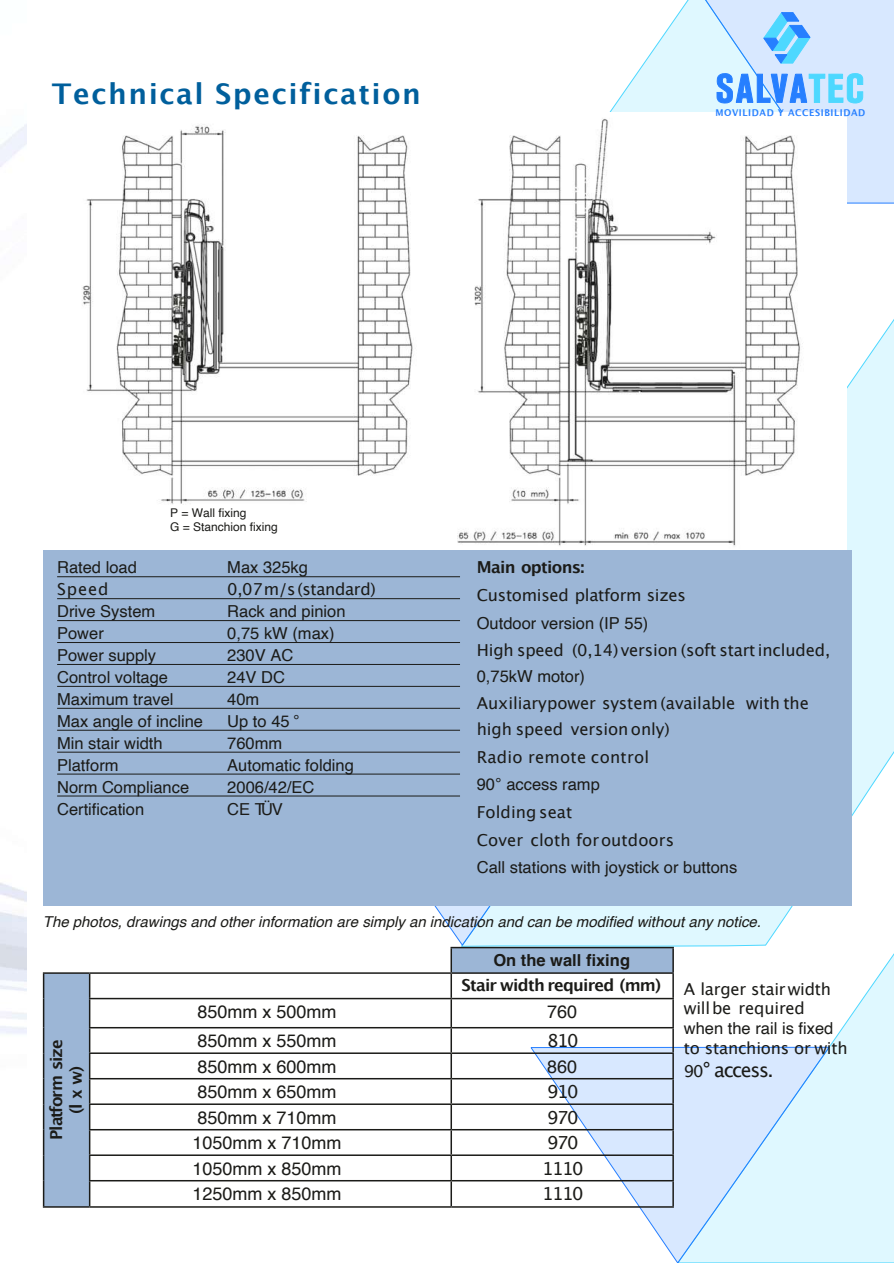
<style>
.page{position:relative;width:894px;height:1263px;background:#fff}
.page>*{position:absolute;margin:0;border:0;box-sizing:border-box;transform-origin:0 0}
.t1{font:700 28.5px "Lucida Grande";letter-spacing:.055em;color:#005f9c}
.t2{font:19.5px "Lucida Grande";letter-spacing:-.07em;color:#1b1b18}
.t3{font:18px "Helvetica";color:#1b1b18}
.t4{font:18px "Lucida Grande";letter-spacing:-.08em;color:#1b1b18}
.t5{font:16.5px "Helvetica";color:#1b1b18}
.t6{font:16.5px/25.5px "Lucida Grande";letter-spacing:-.005em;color:#1b1b18}
.t7{font:700 16.5px "Lucida Grande";letter-spacing:-.045em;color:#1b1b18}
.t8{font:16.5px "Lucida Grande";letter-spacing:.015em;color:#1b1b18}
.t9{font:700 16.5px/19.8px "Lucida Grande";letter-spacing:-.075em;color:#1b1b18;text-align:center}
.t10{font:700 16.5px "Helvetica";color:#1b1b18}
.t11{font:16.5px "Arial Unicode MS";color:#1b1b18}
.t12{font:italic 15px "Helvetica";color:#1b1b18}
.t13{font:12px/14.4px "Helvetica";color:#1b1b18}
.t14{font:700 9.45px "Lucida Grande";letter-spacing:.065em;color:#267fff;scale:.95 1}
.s1{font-family:"Arial Unicode MS"}
.s2{font-family:"Helvetica"}
.s3{font-size:16.5px}
</style>
<div class="page">
<svg style="left:609px;top:0;width:87px;height:112px;fill:#dff8ff"></svg>
<svg style="left:460px;top:320px;width:433px;height:627px;background:#dff7fe"></svg>
<svg style="left:676px;top:614px;width:217px;height:649px"></svg>
<svg style="left:434px;top:906px;width:176px;height:40px;background:#dcf4ff"></svg>
<svg style="left:639px;top:1047px;width:191px;height:216px;background:#d9eeff"></svg>
<img style="left:82px;top:119px;width:764px;height:431px">
<div style="left:258px;top:512px;width:167px;height:61px;background:#fff"></div>
<div style="left:43px;top:550px;width:808px;height:356px;background:#9cb6d6"></div>
<hr style="left:57px;top:576px;width:403px;height:1px;background:#1b1b18">
<hr style="left:57px;top:598px;width:403px;height:1px;background:#1b1b18">
<hr style="left:57px;top:620px;width:403px;height:1px;background:#1b1b18">
<hr style="left:57px;top:642px;width:403px;height:1px;background:#1b1b18">
<hr style="left:57px;top:664px;width:403px;height:1px;background:#1b1b18">
<hr style="left:57px;top:686px;width:403px;height:1px;background:#1b1b18">
<hr style="left:57px;top:708px;width:403px;height:1px;background:#1b1b18">
<hr style="left:57px;top:730px;width:403px;height:1px;background:#1b1b18">
<hr style="left:57px;top:752px;width:403px;height:1px;background:#1b1b18">
<hr style="left:57px;top:774px;width:403px;height:1px;background:#1b1b18">
<hr style="left:57px;top:796px;width:403px;height:1px;background:#1b1b18">
<svg style="left:44px;top:948px;width:628px;height:258px"></svg>
<hr style="left:672px;top:974px;width:2px;height:24px;background:#1b1b18">
<hr style="left:89px;top:998px;width:362px;height:1px;background:#1b1b18">
<hr style="left:451px;top:998px;width:223px;height:1px;background:#1b1b18">
<hr style="left:672px;top:999px;width:2px;height:28px;background:#1b1b18">
<hr style="left:89px;top:1027px;width:362px;height:1px;background:#1b1b18">
<hr style="left:451px;top:1027px;width:223px;height:1px;background:#1b1b18">
<hr style="left:672px;top:1028px;width:2px;height:24px;background:#1b1b18">
<hr style="left:89px;top:1052px;width:362px;height:2px;background:#1b1b18">
<hr style="left:451px;top:1052px;width:223px;height:2px;background:#1b1b18">
<hr style="left:672px;top:1054px;width:2px;height:24px;background:#1b1b18">
<hr style="left:89px;top:1078px;width:362px;height:1px;background:#1b1b18">
<hr style="left:451px;top:1078px;width:223px;height:1px;background:#1b1b18">
<hr style="left:672px;top:1079px;width:2px;height:24px;background:#1b1b18">
<hr style="left:89px;top:1103px;width:362px;height:2px;background:#1b1b18">
<hr style="left:451px;top:1103px;width:223px;height:2px;background:#1b1b18">
<hr style="left:672px;top:1105px;width:2px;height:24px;background:#1b1b18">
<hr style="left:89px;top:1129px;width:362px;height:1px;background:#1b1b18">
<hr style="left:451px;top:1129px;width:223px;height:1px;background:#1b1b18">
<hr style="left:672px;top:1130px;width:2px;height:24px;background:#1b1b18">
<hr style="left:89px;top:1154px;width:362px;height:2px;background:#1b1b18">
<hr style="left:451px;top:1154px;width:223px;height:2px;background:#1b1b18">
<hr style="left:672px;top:1156px;width:2px;height:24px;background:#1b1b18">
<hr style="left:89px;top:1180px;width:362px;height:1px;background:#1b1b18">
<svg style="left:89px;top:974px;width:1px;height:232px"></svg>
<hr style="left:451px;top:1180px;width:223px;height:1px;background:#1b1b18">
<hr style="left:672px;top:1181px;width:2px;height:25px;background:#1b1b18">
<hr style="left:451px;top:1206px;width:223px;height:2px;background:#1b1b18">
<hr style="left:43px;top:972px;width:47px;height:2px;background:#1b1b18">
<svg style="left:43px;top:974px;width:1px;height:24px"></svg>
<hr style="left:43px;top:998px;width:1px;height:30px;background:#1b1b18">
<svg style="left:43px;top:1028px;width:1px;height:178px"></svg>
<hr style="left:43px;top:1206px;width:47px;height:2px;background:#1b1b18">
<hr style="left:90px;top:972px;width:361px;height:2px;background:#1b1b18">
<hr style="left:450px;top:974px;width:2px;height:24px;background:#1b1b18">
<hr style="left:450px;top:999px;width:2px;height:28px;background:#1b1b18">
<hr style="left:450px;top:1028px;width:2px;height:24px;background:#1b1b18">
<hr style="left:450px;top:1054px;width:2px;height:24px;background:#1b1b18">
<hr style="left:450px;top:1079px;width:2px;height:24px;background:#1b1b18">
<hr style="left:450px;top:1105px;width:2px;height:24px;background:#1b1b18">
<hr style="left:450px;top:1130px;width:2px;height:24px;background:#1b1b18">
<hr style="left:450px;top:1156px;width:2px;height:24px;background:#1b1b18">
<hr style="left:450px;top:1181px;width:2px;height:25px;background:#1b1b18">
<hr style="left:90px;top:1206px;width:361px;height:2px;background:#1b1b18">
<hr style="left:450px;top:947px;width:224px;height:1px;background:#1b1b18">
<hr style="left:450px;top:948px;width:2px;height:24px;background:#1b1b18">
<hr style="left:672px;top:948px;width:2px;height:24px;background:#1b1b18">
<hr style="left:451px;top:972px;width:223px;height:2px;background:#1b1b18">
<svg style="left:696px;top:0;width:198px;height:204px"></svg>
<h1 class="t1" style="left:52px;top:82px;width:370px">Technical Specification</h1>
<p class="t13" style="left:170px;top:506px;width:109px">P = Wall fixing<br>G = Stanchion fixing</p>
<p class="t14" style="left:715px;top:108px;width:159px">MOVILIDAD Y ACCESIBILIDAD</p>
<p class="t7" style="left:477px;top:560px;width:109px">Main options:</p>
<p class="t5" style="left:57px;top:561px;width:81px">Rated load</p>
<p class="t5" style="left:227px;top:561px;width:82px">Max 325kg</p>
<p class="t6" style="left:57px;top:578px;width:53px">Speed</p>
<p class="t6" style="left:227px;top:578px;width:150px">0,07m/s(standard)</p>
<p class="t5" style="left:57px;top:605px;width:100px">Drive System</p>
<p class="t5" style="left:227px;top:605px;width:120px">Rack and pinion</p>
<p class="t5" style="left:57px;top:627px;width:48px">Power</p>
<p class="t5" style="left:227px;top:627px;width:109px">0,75 kW (max)</p>
<p class="t5" style="left:57px;top:649px;width:101px">Power supply</p>
<p class="t5" style="left:227px;top:649px;width:68px">230V AC</p>
<p class="t5" style="left:57px;top:671px;width:112px">Control voltage</p>
<p class="t5" style="left:227px;top:671px;width:59px">24V DC</p>
<p class="t5" style="left:57px;top:693px;width:118px">Maximum travel</p>
<p class="t5" style="left:227px;top:693px;width:34px">40m</p>
<p class="t5" style="left:57px;top:715px;width:147px">Max angle of incline</p>
<p class="t5" style="left:227px;top:715px;width:74px">Up to 45<span class="s1">°</span></p>
<p class="t5" style="left:57px;top:736px;width:107px">Min stair width</p>
<p class="t5" style="left:227px;top:736px;width:57px">760mm</p>
<p class="t5" style="left:57px;top:758px;width:63px">Platform</p>
<p class="t5" style="left:227px;top:758px;width:128px">Automatic folding</p>
<p class="t5" style="left:57px;top:780px;width:134px">Norm Compliance</p>
<p class="t5" style="left:227px;top:780px;width:89px">2006/42/EC</p>
<p class="t5" style="left:57px;top:802px;width:89px">Certification</p>
<p class="t11" style="left:261px;top:803px;width:23px">Ü<span class="s2">V</span></p>
<p class="t6" style="left:477px;top:584px;width:210px">Customised platform sizes</p>
<p class="t5" style="left:477px;top:616px;width:173px">Outdoor version (IP 55)</p>
<p class="t6" style="left:477px;top:639px;width:355px">High speed (0,14) version (soft start included,</p>
<p class="t5" style="left:477px;top:669px;width:110px">0,75kW motor)</p>
<p class="t6" style="left:477px;top:692px;width:333px">Auxiliarypower system (available with the high speed versiononly)</p>
<p class="t8" style="left:477px;top:750px;width:174px">Radio remote control</p>
<p class="t5" style="left:477px;top:778px;width:124px">90<span class="s1">°</span> access ramp</p>
<p class="t6" style="left:477px;top:799px;width:199px;line-height:27.6px">Folding seat<br>Cover cloth foroutdoors</p>
<p class="t5" style="left:477px;top:861px;width:262px">Call stations with joystick or buttons</p>
<p class="t12" style="left:43px;top:916px;width:719px">The photos, drawings and other information are simply an indication and can be modified without any notice.</p>
<p class="t10" style="left:493px;top:954px;width:138px">On the wall fixing</p>
<p class="t5" style="left:227px;top:802px;width:39px">CE T</p>
<p class="t9" style="left:47px;top:1139px;width:102px;rotate:-90deg">Platform size (l x w)</p>
<p class="t7" style="left:461px;top:978px;width:201px">Stair width required (mm)</p>
<p class="t3" style="left:197px;top:1004px;width:141px">850mm x 500mm</p>
<p class="t3" style="left:547px;top:1004px;width:32px">760</p>
<p class="t3" style="left:197px;top:1034px;width:141px">850mm x 550mm</p>
<p class="t4" style="left:547px;top:1033px;width:33px">810</p>
<p class="t3" style="left:197px;top:1059px;width:141px">850mm x 600mm</p>
<p class="t3" style="left:547px;top:1059px;width:32px">860</p>
<p class="t3" style="left:197px;top:1085px;width:141px">850mm x 650mm</p>
<p class="t4" style="left:547px;top:1084px;width:33px">910</p>
<p class="t3" style="left:197px;top:1110px;width:141px">850mm x 710mm</p>
<p class="t4" style="left:547px;top:1110px;width:33px">970</p>
<p class="t3" style="left:192px;top:1136px;width:151px">1050mm x 710mm</p>
<p class="t4" style="left:547px;top:1135px;width:33px">970</p>
<p class="t3" style="left:192px;top:1161px;width:151px">1050mm x 850mm</p>
<p class="t4" style="left:542px;top:1161px;width:43px">1110</p>
<p class="t3" style="left:192px;top:1187px;width:151px">1250mm x 850mm</p>
<p class="t4" style="left:542px;top:1186px;width:43px">1110</p>
<p class="t6" style="left:683px;top:980px;width:149px;line-height:19.8px">A larger stairwidth willbe required</p>
<p class="t5" style="left:683px;top:1022px;width:151px">when the rail is fixed</p>
<p class="t6" style="left:683px;top:1036px;width:165px">to stanchions or with</p>
<p class="t2" style="left:683px;top:1062px;width:91px"><span class="s3">90</span>° access.</p>
</div>
